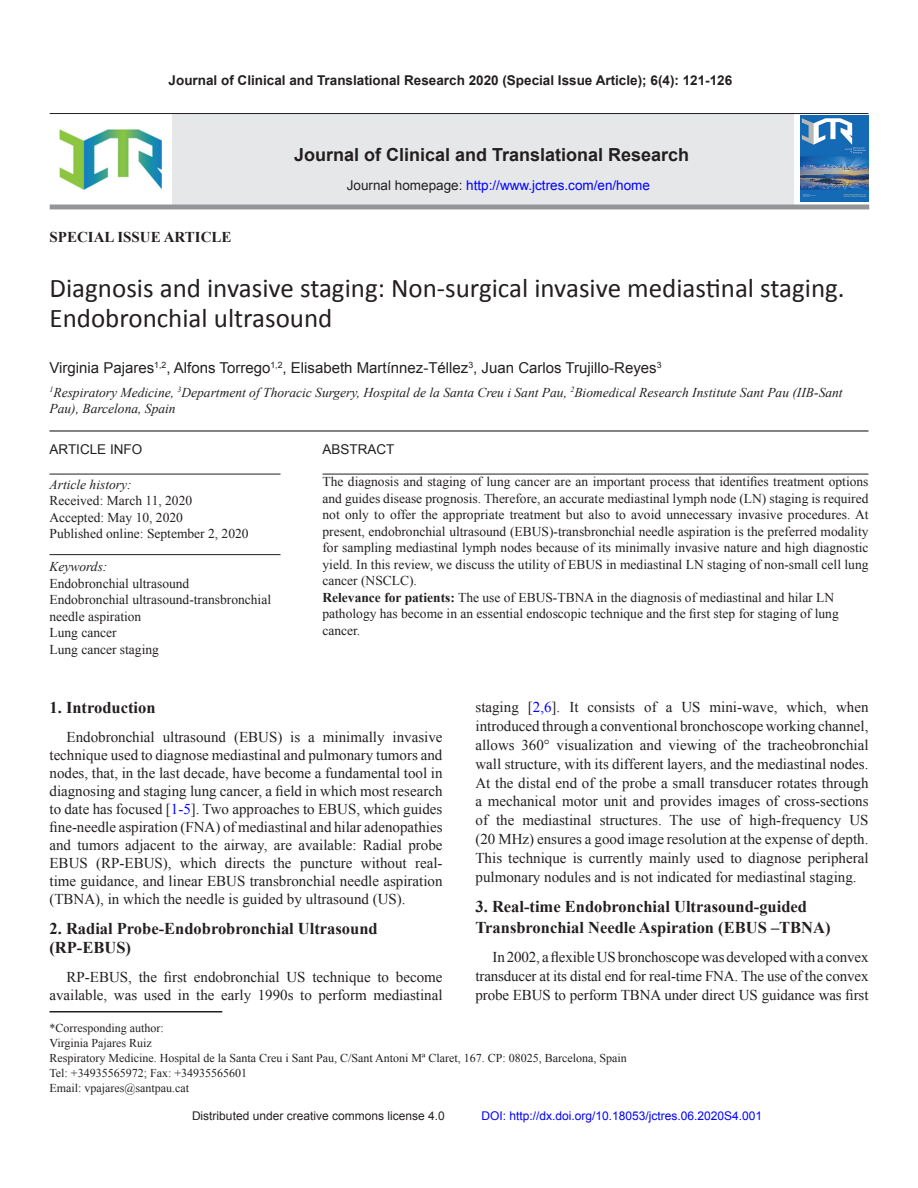
<style>
.page{position:relative;width:918px;height:1188px;background:#fff}
.page>*{position:absolute;margin:0;border:0;box-sizing:border-box;transform-origin:0 0}
.AT{font:27px/30px "Calibri";color:#231f20}
.Journal_Name{font:700 18px "Arial";color:#231f20}
.t1{font:700 16.5px/19.5px "Times New Roman";color:#231f20}
.TX{font:15px/18.8px "Times New Roman";color:#231f20;text-align:justify}
.AU{font:15px "Arial";color:#231f20}
.AH{font:700 15px "Times New Roman";color:#231f20}
.ABS{font:13.5px/16.5px "Times New Roman";color:#231f20;text-align:justify}
.KWD{font:13.5px/16.5px "Times New Roman";color:#231f20}
.AFF{font:italic 13.5px/16.5px "Times New Roman";color:#231f20}
.Jun_Name{font:700 13.5px "Arial";color:#231f20}
.HIS{font:13.5px "Times New Roman";color:#231f20}
.Website{font:13.5px "Arial";color:#00f}
.HIS-2{font:italic 13.5px "Times New Roman";color:#231f20}
.ART_INFO{font:13.5px "Arial";color:#231f20}
.KWD_HEAD{font:italic 13.5px "Times New Roman";color:#231f20}
.ABSH{font:13.5px "Arial";color:#231f20}
.ADD{font:12px/15px "Times New Roman";color:#231f20}
.t2{font:12px "Arial";color:#00f}
.t3{font:12px "Arial";color:#231f20}
.s1{color:#231f20}
.s2{font-weight:700}
.s3{color:#00f}
</style>
<div class="page">
<hr style="left:50px;top:430px;width:818px;height:2px;background:#231f20">
<hr style="left:322px;top:474px;width:546px;height:1px;background:#231f20">
<hr style="left:50px;top:1011px;width:172px;height:1px;background:#231f20">
<div style="left:173px;top:113px;width:621px;height:92px;background:#e6e7e9"></div>
<hr style="left:50px;top:113px;width:818px;height:1px;background:#231f20">
<hr style="left:50px;top:205px;width:819px;height:4px;background:#939598">
<img style="left:60px;top:129px;width:102px;height:61px">
<img style="left:800px;top:115px;width:68px;height:87px">
<hr style="left:50px;top:474px;width:230px;height:1px;background:#231f20">
<hr style="left:50px;top:554px;width:230px;height:1px;background:#231f20">
<p class="Jun_Name" style="left:169px;top:71px;width:565px">Journal of Clinical and Translational Research 2020 (Special Issue Article); 6(4): 121-126</p>
<p class="Journal_Name" style="left:294px;top:143px;width:397px">Journal of Clinical and Translational Research</p>
<p class="Website" style="left:347px;top:176px;width:305px"><span class="s1">Journal homepage:</span> http://www.jctres.com/en/home</p>
<p class="AH" style="left:50px;top:226px;width:184px">SPECIAL ISSUE ARTICLE</p>
<p class="AT" style="left:50px;top:272px;width:797px">Diagnosis and invasive staging: Non-surgical invasive mediastinal staging.<br>Endobronchial ultrasound</p>
<p class="AU" style="left:50px;top:358px;width:614px">Virginia Pajares<sup>1,2</sup>, Alfons Torrego<sup>1,2</sup>, Elisabeth Martínnez-Téllez<sup>3</sup>, Juan Carlos Trujillo-Reyes<sup>3</sup></p>
<p class="AFF" style="left:50px;top:384px;width:795px"><sup>1</sup>Respiratory Medicine, <sup>3</sup>Department of Thoracic Surgery, Hospital de la Santa Creu i Sant Pau, <sup>2</sup>Biomedical Research Institute Sant Pau (IIB-Sant<br>Pau), Barcelona, Spain</p>
<p class="ABSH" style="left:322px;top:441px;width:74px">ABSTRACT</p>
<p class="ABS" style="left:322px;top:473px;width:548px">The diagnosis and staging of lung cancer are an important process that identifies treatment options and guides disease prognosis. Therefore, an accurate mediastinal lymph node (LN) staging is required not only to offer the appropriate treatment but also to avoid unnecessary invasive procedures. At present, endobronchial ultrasound (EBUS)-transbronchial needle aspiration is the preferred modality for sampling mediastinal lymph nodes because of its minimally invasive nature and high diagnostic yield. In this review, we discuss the utility of EBUS in mediastinal LN staging of non-small cell lung cancer (NSCLC).</p>
<p class="KWD" style="left:322px;top:589px;width:518px"><span class="s2">Relevance for patients:</span> The use of EBUS-TBNA in the diagnosis of mediastinal and hilar LN pathology has become in an essential endoscopic technique and the first step for staging of lung cancer.</p>
<p class="ART_INFO" style="left:50px;top:441px;width:94px">ARTICLE INFO</p>
<p class="HIS-2" style="left:50px;top:475px;width:84px">Article history:</p>
<p class="HIS" style="left:50px;top:491px;width:144px">Received: March 11, 2020</p>
<p class="HIS" style="left:50px;top:508px;width:135px">Accepted: May 10, 2020</p>
<p class="HIS" style="left:50px;top:524px;width:201px">Published online: September 2, 2020</p>
<p class="KWD_HEAD" style="left:50px;top:558px;width:59px">Keywords:</p>
<p class="KWD" style="left:50px;top:575px;width:141px">Endobronchial ultrasound</p>
<p class="KWD" style="left:50px;top:591px;width:223px">Endobronchial ultrasound-transbronchial needle aspiration</p>
<p class="KWD" style="left:50px;top:624px;width:69px">Lung cancer</p>
<p class="KWD" style="left:50px;top:641px;width:111px">Lung cancer staging</p>
<h1 class="t1" style="left:50px;top:697px;width:108px">1. Introduction</h1>
<p class="TX" style="left:50px;top:727px;width:395px;line-height:18px;text-indent:17px">Endobronchial ultrasound (EBUS) is a minimally invasive technique used to diagnose mediastinal and pulmonary tumors and nodes, that, in the last decade, have become a fundamental tool in diagnosing and staging lung cancer, a field in which most research to date has focused [<span class="s3">1-5</span>]. Two approaches to EBUS, which guides fine-needle aspiration (FNA) of mediastinal and hilar adenopathies and tumors adjacent to the airway, are available: Radial probe EBUS (RP-EBUS), which directs the puncture without real&shy;time guidance, and linear EBUS transbronchial needle aspiration (TBNA), in which the needle is guided by ultrasound (US).</p>
<h1 class="t1" style="left:50px;top:918px;width:330px">2. Radial Probe-Endobrobronchial Ultrasound (RP-EBUS)</h1>
<p class="TX" style="left:50px;top:967px;width:395px;line-height:18px;text-align:right">RP-EBUS, the first endobronchial US technique to become available, was used in the early 1990s to perform mediastinal</p>
<p class="ADD" style="left:50px;top:1020px;width:579px">*Corresponding author:<br>Virginia Pajares Ruiz<br>Respiratory Medicine. Hospital de la Santa Creu i Sant Pau, C/Sant Antoni Mª Claret, 167. CP: 08025, Barcelona, Spain Tel: +34935565972; Fax: +34935565601<br>Email: vpajares@santpau.cat</p>
<p class="TX" style="left:476px;top:698px;width:395px">staging [<span class="s3">2,6</span>]. It consists of a US mini-wave, which, when introduced through a conventional bronchoscope working channel, allows 360° visualization and viewing of the tracheobronchial wall structure, with its different layers, and the mediastinal nodes.<br>At the distal end of the probe a small transducer rotates through a mechanical motor unit and provides images of cross-sections of the mediastinal structures. The use of high-frequency US (20 MHz) ensures a good image resolution at the expense of depth.<br>This technique is currently mainly used to diagnose peripheral pulmonary nodules and is not indicated for mediastinal staging.</p>
<h1 class="t1" style="left:476px;top:896px;width:357px;line-height:20.2px">3. Real-time Endobronchial Ultrasound-guided<br>Transbronchial Needle Aspiration (EBUS –TBNA)</h1>
<p class="TX" style="left:476px;top:947px;width:395px;text-indent:17px">In 2002, a flexible US bronchoscope was developed with a convex transducer at its distal end for real-time FNA. The use of the convex probe EBUS to perform TBNA under direct US guidance was first</p>
<p class="t3" style="left:192px;top:1108px;width:254px">Distributed under creative commons license 4.0</p>
<p class="t2" style="left:482px;top:1108px;width:282px">DOI: http://dx.doi.org/10.18053/jctres.06.2020S4.001</p>
</div>
